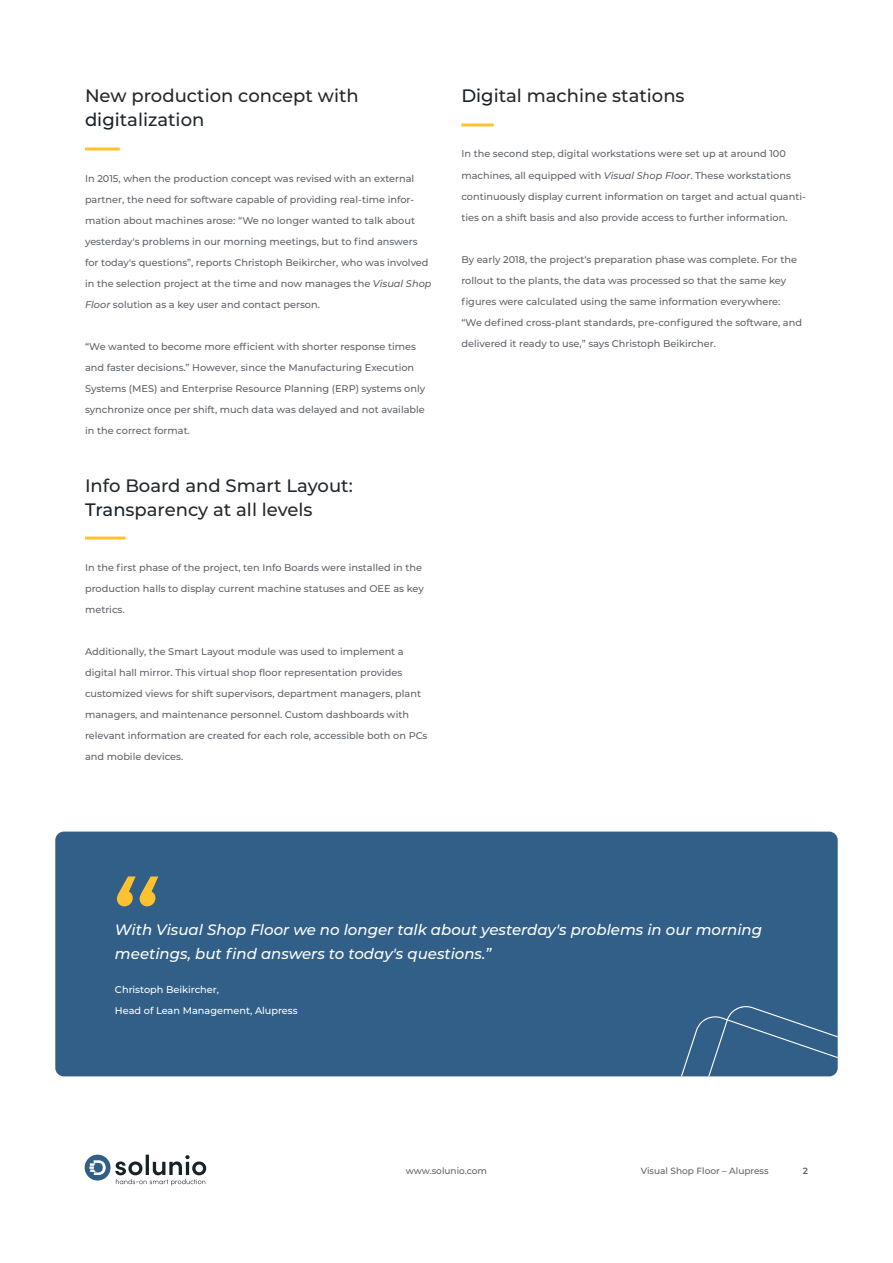
<style>
.page{position:relative;width:893px;height:1263px;background:#fff}
.page>*{position:absolute;margin:0;border:0;box-sizing:border-box;transform-origin:0 0}
.t1{font:italic 500 120px "Montserrat";color:#fec231}
.t2{font:500 18px/24px "Montserrat";color:#23282b}
.t3{font:italic 500 15px/24px "Montserrat";color:#fff}
.t4{font:500 9.75px/21px "Montserrat";color:#5f6368}
.t5{font:500 9.75px/21px "Montserrat";color:#fff}
.t6{font:500 9px "Montserrat";color:#5f6368}
.t7{font:600 9px "Montserrat";color:#5f6368}
.s1{color:#162127}
.s2{font-style:italic}
</style>
<div class="page">
<div style="left:55px;top:831px;width:783px;height:245px;background:#315f88;border-radius:9px"></div>
<svg style="left:681px;top:1004px;width:157px;height:72px"></svg>
<hr style="left:85px;top:147px;width:35px;height:3px;background:#fec231">
<hr style="left:85px;top:536px;width:41px;height:3px;background:#fec231">
<hr style="left:461px;top:123px;width:33px;height:3px;background:#fec231">
<svg style="left:85px;top:1155px;width:121px;height:31px"></svg>
<h2 class="t2" style="left:85px;top:83px;width:275px">New production concept with <span class="s1">digi</span>talization</h2>
<p class="t4" style="left:85px;top:167px;width:348px">In 2015, when the production concept was revised with an external partner, the need for software capable of providing real-time infor&shy;mation about machines arose: “We no longer wanted to talk about yesterday′s problems in our morning meetings, but to find answers for today′s questions”, reports Christoph Beikircher, who was involved in the selection project at the time and now manages the <span class="s2">Visual Shop Floor</span> solution as a key user and contact person.</p>
<p class="t4" style="left:85px;top:335px;width:342px">“We wanted to become more efficient with shorter response times and faster decisions.” However, since the Manufacturing Execution Systems (MES) and Enterprise Resource Planning (ERP) systems only synchronize once per shift, much data was delayed and not available in the correct format.</p>
<h2 class="t2" style="left:85px;top:472px;width:269px">Info Board and Smart Layout:<br><span class="s1">Tran</span>sparency at all levels</h2>
<p class="t4" style="left:85px;top:556px;width:340px">In the first phase of the project, ten Info Boards were installed in the production halls to display current machine statuses and OEE as key metrics.</p>
<p class="t4" style="left:85px;top:640px;width:344px">Additionally, the Smart Layout module was used to implement a digital hall mirror. This virtual shop floor representation provides customized views for shift supervisors, department managers, plant managers, and maintenance personnel. Custom dashboards with relevant information are created for each role, accessible both on PCs and mobile devices.</p>
<h2 class="t2" style="left:461px;top:83px;width:225px"><span class="s1">Dig</span>ital machine stations</h2>
<p class="t4" style="left:461px;top:143px;width:346px">In the second step, digital workstations were set up at around 100 machines, all equipped with <span class="s2">Visual Shop Floor</span>. These workstations continuously display current information on target and actual quanti&shy;ties on a shift basis and also provide access to further information.</p>
<p class="t4" style="left:461px;top:248px;width:342px">By early 2018, the project‘s preparation phase was complete. For the rollout to the plants, the data was processed so that the same key figures were calculated using the same information everywhere: “We defined cross-plant standards, pre-configured the software, and delivered it ready to use,” says Christoph Beikircher.</p>
<h1 class="t1" style="left:156px;top:1017px;width:51px;rotate:-180deg">„</h1>
<h3 class="t3" style="left:115px;top:917px;width:649px">With Visual Shop Floor we no longer talk about yesterday′s problems in our morning meetings, but find answers to today′s questions.”</h3>
<p class="t5" style="left:115px;top:978px;width:184px">Christoph Beikircher,<br>Head of Lean Management, Alupress</p>
<p class="t6" style="left:406px;top:1164px;width:83px">www.solunio.com</p>
<p class="t6" style="left:641px;top:1164px;width:129px">Visual Shop Floor – Alupress</p>
<p class="t7" style="left:803px;top:1164px;width:7px">2</p>
</div>
